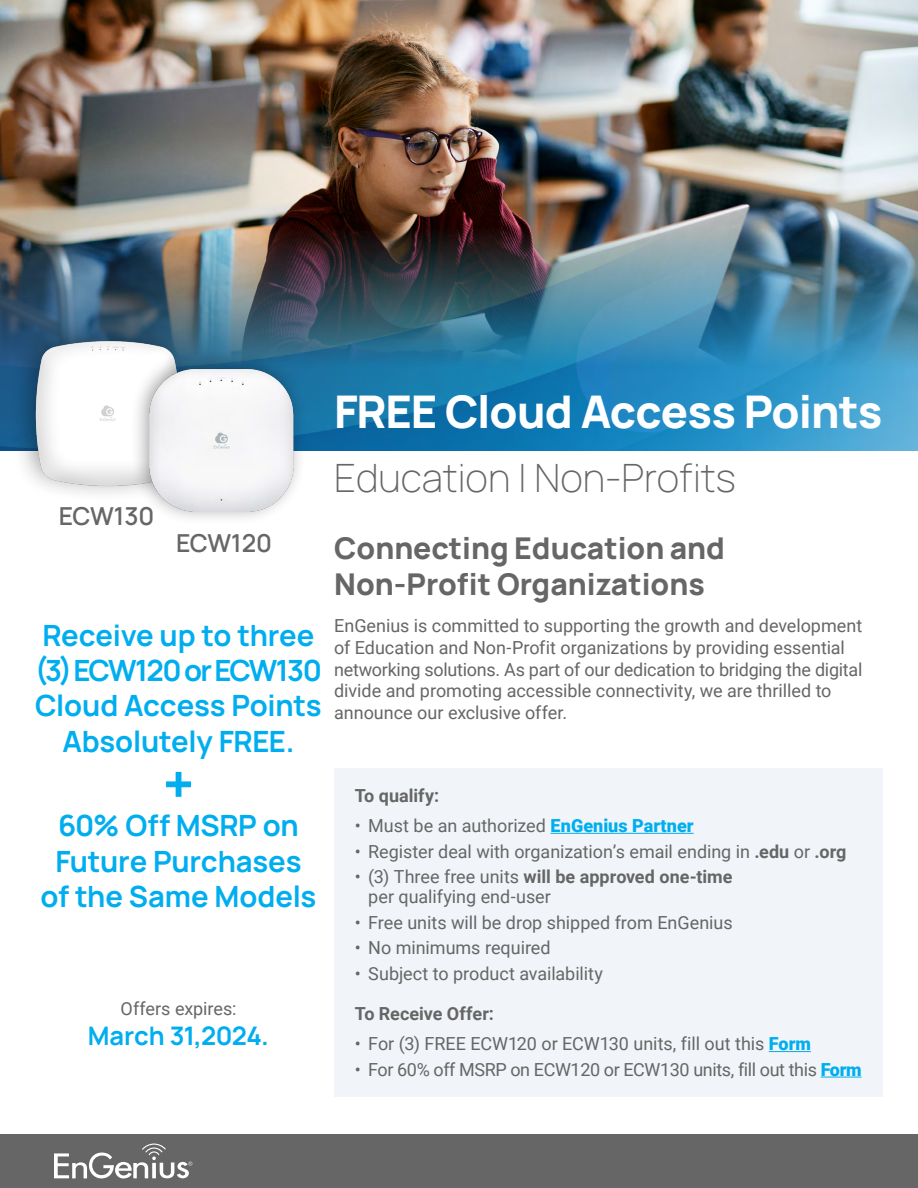
<style>
.page{position:relative;width:918px;height:1188px;background:#fff}
.page>*{position:absolute;margin:0;border:0;box-sizing:border-box;transform-origin:0 0}
.t1{font:800 55.5px "Manrope";color:#00aeef}
.t2{font:800 45px "Manrope";letter-spacing:-.025em;color:#fff}
.t3{font:200 39px "Manrope";color:#666}
.t4{font:800 30px/36px "Manrope";color:#666}
.t5{font:700 29.25px/35.4px "Manrope";letter-spacing:-.01em;color:#00aeef;text-align:center}
.t6{font:700 25.5px "Manrope";letter-spacing:-.015em;color:#00aeef}
.t7{font:600 24.75px "Manrope";color:#666}
.t8{font:18px/21.6px "Roboto";letter-spacing:-.005em;color:#666}
.t9{font:700 18px "Roboto";color:#666}
.s1{font-weight:900;color:#00aeef}
.s2{font-weight:700}
</style>
<div class="page">
<img style="left:0;top:0;width:918px;height:451px">
<div style="left:8px;top:315px;width:189px;height:189px;background:#000;opacity:.37"></div>
<img style="left:22px;top:333px;width:170px;height:170px">
<div style="left:129px;top:349px;width:178px;height:177px;background:#000;opacity:.37"></div>
<img style="left:137px;top:363px;width:170px;height:163px">
<div style="left:334px;top:768px;width:549px;height:328px;background:#f1f5f9"></div>
<hr style="left:551px;top:833px;width:143px;height:1px;background:#00aeef">
<hr style="left:769px;top:1051px;width:42px;height:1px;background:#00aeef">
<hr style="left:821px;top:1077px;width:41px;height:1px;background:#00aeef">
<div style="left:0;top:1134px;width:918px;height:54px;background:#666"></div>
<svg style="left:54px;top:1144px;width:138px;height:34px"></svg>
<h3 class="t7" style="left:59px;top:499px;width:97px">ECW130</h3>
<h3 class="t7" style="left:176px;top:525px;width:97px">ECW120</h3>
<h3 class="t5" style="left:35px;top:616px;width:289px">Receive up to three (3) ECW120 or ECW130<br>Cloud Access Points<br>Absolutely FREE.</h3>
<h1 class="t1" style="left:163px;top:745px;width:33px">+</h1>
<h3 class="t5" style="left:41px;top:807px;width:277px">60% Off MSRP on<br>Future Purchases of the Same Models</h3>
<p class="t8" style="left:121px;top:997px;width:117px">Offers expires:</p>
<h3 class="t6" style="left:88px;top:1018px;width:183px">March 31,2024.</h3>
<h2 class="t2" style="left:334px;top:381px;width:550px">FREE Cloud Access Points</h2>
<h3 class="t3" style="left:334px;top:451px;width:403px">Education | Non-Profits</h3>
<h3 class="t4" style="left:334px;top:529px;width:392px">Connecting Education and<br>Non-Profit Organizations</h3>
<p class="t8" style="left:334px;top:614px;width:530px">EnGenius is committed to supporting the growth and development of Education and Non-Profit organizations by providing essential networking solutions. As part of our dedication to bridging the digital divide and promoting accessible connectivity, we are thrilled to announce our exclusive offer.</p>
<p class="t9" style="left:355px;top:783px;width:86px">To qualify:</p>
<p class="t8" style="left:355px;top:814px;width:340px">• Must be an authorized <span class="s1">EnGenius Partner</span></p>
<p class="t8" style="left:355px;top:840px;width:493px">• Register deal with organization’s email ending in <span class="s2">.edu</span> or <span class="s2">.org</span></p>
<p class="t8" style="left:368px;top:866px;width:366px;line-height:20.2px;text-indent:-14px">• (3) Three free units <span class="s2">will be approved one-time </span>per qualifying end-user</p>
<p class="t8" style="left:355px;top:911px;width:379px">• Free units will be drop shipped from EnGenius</p>
<p class="t8" style="left:355px;top:936px;width:197px">• No minimums required</p>
<p class="t8" style="left:355px;top:962px;width:250px">• Subject to product availability</p>
<p class="t9" style="left:355px;top:1001px;width:141px">To Receive Offer:</p>
<p class="t8" style="left:355px;top:1032px;width:458px">• For (3) FREE ECW120 or ECW130 units, fill out this <span class="s1">Form</span></p>
<p class="t8" style="left:355px;top:1058px;width:508px">• For 60% off MSRP on ECW120 or ECW130 units, fill out this <span class="s1">Form</span></p>
</div>
